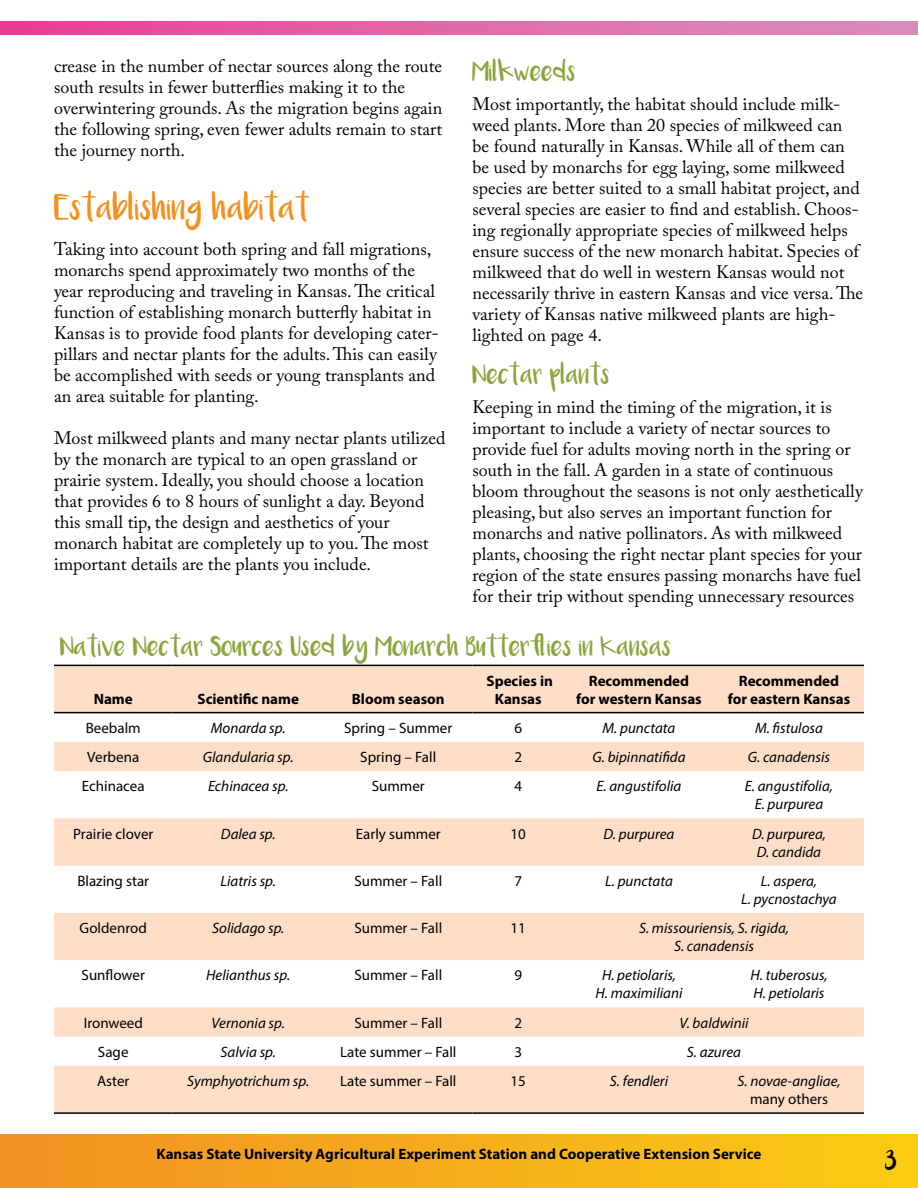
<style>
.page{position:relative;width:918px;height:1188px;background:#fff}
.page>*{position:absolute;margin:0;border:0;box-sizing:border-box;transform-origin:0 0}
.t1{font:19.5px "Luna";color:#f29121}
.t2{font:18px/21px "Adobe Caslon Pro";color:#000}
.t3{font:italic 15px/18px "Myriad Pro";color:#000;text-align:center}
.t4{font:15px "Myriad Pro";color:#000}
.t5{font:700 15px/18px "Myriad Pro";color:#000;text-align:center}
.t6{font:15px "Luna";color:#8ba43c}
.t7{font:15px "Luna";color:#000}
</style>
<div class="page">
<div style="left:0;top:1134px;width:918px;height:54px;background:linear-gradient(to right,#f19023,#facc12)"></div>
<svg style="left:0;top:21px;width:918px;height:14px;background:#e267a7"></svg>
<svg style="left:54px;top:666px;width:810px;height:446px;fill:#fedec7"></svg>
<hr style="left:54px;top:665px;width:118px;height:1px;background:#000">
<hr style="left:172px;top:665px;width:152px;height:1px;background:#000">
<hr style="left:324px;top:665px;width:148px;height:1px;background:#000">
<hr style="left:472px;top:665px;width:92px;height:1px;background:#000">
<hr style="left:564px;top:665px;width:150px;height:1px;background:#000">
<hr style="left:714px;top:665px;width:150px;height:1px;background:#000">
<hr style="left:54px;top:712px;width:118px;height:1px;background:#000">
<hr style="left:172px;top:712px;width:152px;height:1px;background:#000">
<hr style="left:324px;top:712px;width:148px;height:1px;background:#000">
<hr style="left:472px;top:712px;width:92px;height:1px;background:#000">
<hr style="left:564px;top:712px;width:150px;height:1px;background:#000">
<hr style="left:714px;top:712px;width:150px;height:1px;background:#000">
<hr style="left:54px;top:1112px;width:118px;height:2px;background:#000">
<hr style="left:172px;top:1112px;width:152px;height:2px;background:#000">
<hr style="left:324px;top:1112px;width:148px;height:2px;background:#000">
<hr style="left:472px;top:1112px;width:92px;height:2px;background:#000">
<hr style="left:564px;top:1112px;width:150px;height:2px;background:#000">
<hr style="left:714px;top:1112px;width:150px;height:2px;background:#000">
<p class="t2" style="left:54px;top:55px;width:390px">crease in the number of nectar sources along the route south results in fewer butterflies making it to the overwintering grounds. As the migration begins again the following spring, even fewer adults remain to start the journey north.</p>
<p class="t1" style="left:54px;top:202px;width:258px">Establishing habitat</p>
<p class="t2" style="left:54px;top:238px;width:386px">Taking into account both spring and fall migrations, monarchs spend approximately two months of the year reproducing and traveling in Kansas. The critical function of establishing monarch butterfly habitat in Kansas is to provide food plants for developing cater&shy;pillars and nectar plants for the adults. This can easily be accomplished with seeds or young transplants and an area suitable for planting.</p>
<p class="t2" style="left:54px;top:427px;width:393px">Most milkweed plants and many nectar plants utilized by the monarch are typical to an open grassland or prairie system. Ideally, you should choose a location that provides 6 to 8 hours of sunlight a day. Beyond this small tip, the design and aesthetics of your monarch habitat are completely up to you. The most important details are the plants you include.</p>
<p class="t6" style="left:472px;top:67px;width:105px">Milkweeds</p>
<p class="t2" style="left:472px;top:93px;width:392px">Most importantly, the habitat should include milk&shy;weed plants. More than 20 species of milkweed can be found naturally in Kansas. While all of them can be used by monarchs for egg laying, some milkweed species are better suited to a small habitat project, and several species are easier to find and establish. Choos&shy;ing regionally appropriate species of milkweed helps ensure success of the new monarch habitat. Species of milkweed that do well in western Kansas would not necessarily thrive in eastern Kansas and vice versa. The variety of Kansas native milkweed plants are high&shy;lighted on page 4.</p>
<p class="t6" style="left:472px;top:370px;width:139px">Nectar plants</p>
<p class="t2" style="left:472px;top:396px;width:392px">Keeping in mind the timing of the migration, it is important to include a variety of nectar sources to provide fuel for adults moving north in the spring or south in the fall. A garden in a state of continuous bloom throughout the seasons is not only aesthetically pleasing, but also serves an important function for monarchs and native pollinators. As with milkweed plants, choosing the right nectar plant species for your region of the state ensures passing monarchs have fuel for their trip without spending unnecessary resources</p>
<p class="t6" style="left:60px;top:642px;width:613px">Native Nectar Sources Used by Monarch Butterflies in Kansas</p>
<p class="t5" style="left:94px;top:689px;width:41px">Name</p>
<p class="t5" style="left:198px;top:689px;width:103px">Scientific name</p>
<p class="t5" style="left:352px;top:689px;width:94px">Bloom season</p>
<p class="t5" style="left:487px;top:671px;width:68px">Species in<br>Kansas</p>
<p class="t5" style="left:576px;top:671px;width:127px">Recommended<br>for western Kansas</p>
<p class="t5" style="left:728px;top:671px;width:124px">Recommended for eastern Kansas</p>
<p class="t4" style="left:86px;top:719px;width:57px">Beebalm</p>
<p class="t3" style="left:211px;top:719px;width:76px">Monarda sp.</p>
<p class="t4" style="left:344px;top:719px;width:110px">Spring – Summer</p>
<p class="t4" style="left:514px;top:719px;width:9px">6</p>
<p class="t3" style="left:603px;top:719px;width:74px">M. punctata</p>
<p class="t3" style="left:755px;top:719px;width:69px">M. fistulosa</p>
<p class="t4" style="left:87px;top:748px;width:53px">Verbena</p>
<p class="t3" style="left:203px;top:748px;width:92px">Glandularia sp.</p>
<p class="t4" style="left:360px;top:748px;width:77px">Spring – Fall</p>
<p class="t4" style="left:514px;top:748px;width:9px">2</p>
<p class="t3" style="left:592px;top:748px;width:95px">G. bipinnatifida</p>
<p class="t3" style="left:748px;top:748px;width:84px">G. canadensis</p>
<p class="t4" style="left:82px;top:777px;width:64px">Echinacea</p>
<p class="t3" style="left:208px;top:777px;width:82px">Echinacea sp.</p>
<p class="t4" style="left:372px;top:777px;width:55px">Summer</p>
<p class="t4" style="left:514px;top:777px;width:9px">4</p>
<p class="t3" style="left:597px;top:777px;width:86px">E. angustifolia</p>
<p class="t3" style="left:745px;top:777px;width:90px">E. angustifolia,<br>E. purpurea</p>
<p class="t4" style="left:73px;top:824px;width:82px">Prairie clover</p>
<p class="t3" style="left:221px;top:824px;width:56px">Dalea sp.</p>
<p class="t4" style="left:356px;top:824px;width:87px">Early summer</p>
<p class="t4" style="left:511px;top:824px;width:17px">10</p>
<p class="t3" style="left:604px;top:824px;width:72px">D. purpurea</p>
<p class="t3" style="left:752px;top:824px;width:75px">D. purpurea,<br>D. candida</p>
<p class="t4" style="left:77px;top:872px;width:73px">Blazing star</p>
<p class="t3" style="left:221px;top:872px;width:57px">Liatris sp.</p>
<p class="t4" style="left:354px;top:872px;width:89px">Summer – Fall</p>
<p class="t4" style="left:514px;top:872px;width:9px">7</p>
<p class="t3" style="left:605px;top:872px;width:69px">L. punctata</p>
<p class="t3" style="left:741px;top:872px;width:97px">L. aspera,<br>L. pycnostachya</p>
<p class="t4" style="left:80px;top:919px;width:69px">Goldenrod</p>
<p class="t3" style="left:212px;top:919px;width:74px">Solidago sp.</p>
<p class="t4" style="left:354px;top:919px;width:89px">Summer – Fall</p>
<p class="t4" style="left:511px;top:919px;width:17px">11</p>
<p class="t3" style="left:639px;top:919px;width:151px">S. missouriensis, S. rigida,<br>S. canadensis</p>
<p class="t4" style="left:82px;top:966px;width:65px">Sunflower</p>
<p class="t3" style="left:206px;top:966px;width:86px">Helianthus sp.</p>
<p class="t4" style="left:354px;top:966px;width:89px">Summer – Fall</p>
<p class="t4" style="left:514px;top:966px;width:9px">9</p>
<p class="t3" style="left:596px;top:966px;width:88px">H. petiolaris,<br>H. maximiliani</p>
<p class="t3" style="left:750px;top:966px;width:79px;text-align:left">H. tuberosus,<br>H. petiolaris</p>
<p class="t4" style="left:84px;top:1013px;width:61px">Ironweed</p>
<p class="t3" style="left:212px;top:1013px;width:75px">Vernonia sp.</p>
<p class="t4" style="left:354px;top:1013px;width:89px">Summer – Fall</p>
<p class="t4" style="left:514px;top:1013px;width:9px">2</p>
<p class="t3" style="left:679px;top:1013px;width:71px">V. baldwinii</p>
<p class="t4" style="left:98px;top:1043px;width:32px">Sage</p>
<p class="t3" style="left:221px;top:1043px;width:57px">Salvia sp.</p>
<p class="t4" style="left:340px;top:1043px;width:118px">Late summer – Fall</p>
<p class="t4" style="left:514px;top:1043px;width:9px">3</p>
<p class="t3" style="left:687px;top:1043px;width:56px">S. azurea</p>
<p class="t4" style="left:97px;top:1072px;width:34px">Aster</p>
<p class="t3" style="left:187px;top:1072px;width:123px">Symphyotrichum sp.</p>
<p class="t4" style="left:340px;top:1072px;width:118px">Late summer – Fall</p>
<p class="t4" style="left:511px;top:1072px;width:17px">15</p>
<p class="t3" style="left:610px;top:1072px;width:60px">S. fendleri</p>
<p class="t3" style="left:738px;top:1072px;width:105px">S. novae-angliae,</p>
<p class="t4" style="left:750px;top:1090px;width:79px">many others</p>
<p class="t5" style="left:156px;top:1144px;width:607px">Kansas State University Agricultural Experiment Station and Cooperative Extension Service</p>
<p class="t7" style="left:885px;top:1156px;width:13px">3</p>
</div>
